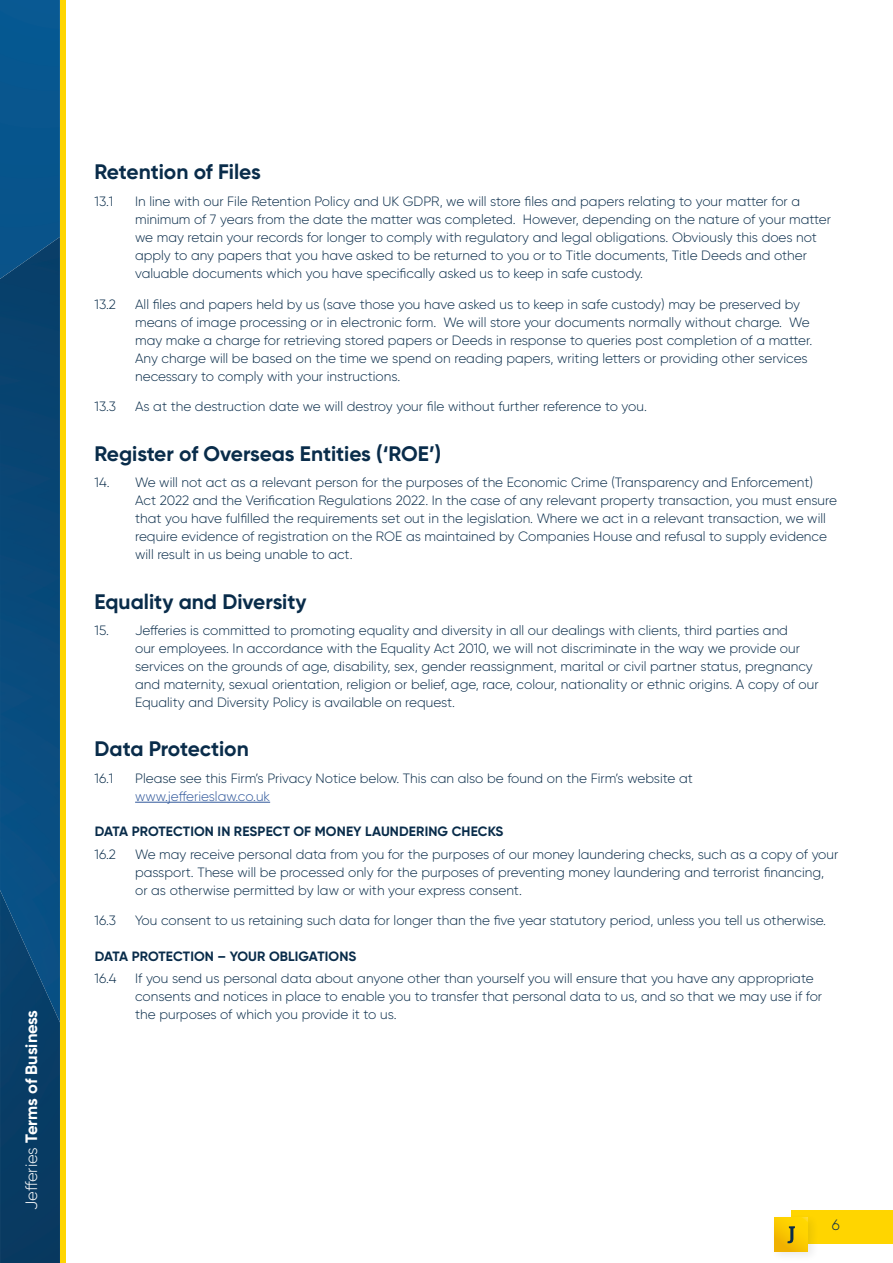
<style>
.page{position:relative;width:893px;height:1263px;background:#fff}
.page>*{position:absolute;margin:0;border:0;box-sizing:border-box;transform-origin:0 0}
.t1{font:700 21px "Gilroy";color:#092c4a}
.t2{font:700 16.5px "Gilroy";color:#fff}
.t3{font:300 15px "Gilroy";color:#092c4a}
.t4{font:300 13.5px/18px "Gilroy";color:#092c4a}
.t5{font:700 13.5px "Gilroy";letter-spacing:.01em;color:#092c4a}
.t6{font:300 13.5px "Gilroy";color:#30589b}
.s1{font-weight:300}
</style>
<div class="page">
<div style="left:0;top:0;width:60px;height:237px;background:#07568e"></div>
<img style="left:0;top:237px;width:60px;height:653px">
<img style="left:0;top:890px;width:60px;height:373px">
<div style="left:60px;top:0;width:6px;height:1263px;background:#ffd500"></div>
<div style="left:791px;top:1210px;width:102px;height:33px;background:#ffd500"></div>
<div style="left:769px;top:1213px;width:50px;height:49px;background:#1b1c20;opacity:.1"></div>
<svg style="left:774px;top:1218px;width:34px;height:33px"></svg>
<svg style="left:787px;top:1226px;width:8px;height:17px"></svg>
<hr style="left:135px;top:802px;width:135px;height:1px;background:#30589b">
<p class="t2" style="left:21px;top:1210px;width:201px;rotate:-90deg"><span class="s1">Jefferies</span> Terms of Business</p>
<h1 class="t1" style="left:95px;top:159px;width:168px">Retention of Files</h1>
<p class="t4" style="left:95px;top:192px;width:20px">13.1</p>
<p class="t4" style="left:135px;top:192px;width:697px">In line with our File Retention Policy and UK GDPR, we will store files and papers relating to your matter for a minimum of 7 years from the date the matter was completed. However, depending on the nature of your matter we may retain your records for longer to comply with regulatory and legal obligations. Obviously this does not apply to any papers that you have asked to be returned to you or to Title documents, Title Deeds and other valuable documents which you have specifically asked us to keep in safe custody.</p>
<p class="t4" style="left:95px;top:295px;width:23px">13.2</p>
<p class="t4" style="left:135px;top:295px;width:679px">All files and papers held by us (save those you have asked us to keep in safe custody) may be preserved by means of image processing or in electronic form. We will store your documents normally without charge. We may make a charge for retrieving stored papers or Deeds in response to queries post completion of a matter.<br>Any charge will be based on the time we spend on reading papers, writing letters or providing other services necessary to comply with your instructions.</p>
<p class="t4" style="left:95px;top:398px;width:23px">13.3</p>
<p class="t4" style="left:135px;top:398px;width:513px">As at the destruction date we will destroy your file without further reference to you.</p>
<h1 class="t1" style="left:95px;top:440px;width:348px">Register of Overseas Entities (‘ROE’)</h1>
<p class="t4" style="left:135px;top:473px;width:703px;text-indent:-40px">14. We will not act as a relevant person for the purposes of the Economic Crime (Transparency and Enforcement)<br>Act 2022 and the Verification Regulations 2022. In the case of any relevant property transaction, you must ensure that you have fulfilled the requirements set out in the legislation. Where we act in a relevant transaction, we will require evidence of registration on the ROE as maintained by Companies House and refusal to supply evidence will result in us being unable to act.</p>
<h1 class="t1" style="left:95px;top:588px;width:214px">Equality and Diversity</h1>
<p class="t4" style="left:135px;top:621px;width:685px;text-indent:-40px">15. Jefferies is committed to promoting equality and diversity in all our dealings with clients, third parties and<br>our employees. In accordance with the Equality Act 2010, we will not discriminate in the way we provide our services on the grounds of age, disability, sex, gender reassignment, marital or civil partner status, pregnancy and maternity, sexual orientation, religion or belief, age, race, colour, nationality or ethnic origins. A copy of our Equality and Diversity Policy is available on request.</p>
<h1 class="t1" style="left:95px;top:736px;width:156px">Data Protection</h1>
<p class="t4" style="left:95px;top:769px;width:20px">16.1</p>
<p class="t4" style="left:135px;top:769px;width:559px">Please see this Firm’s Privacy Notice below. This can also be found on the Firm’s website at</p>
<p class="t6" style="left:135px;top:788px;width:137px">www.jefferieslaw.co.uk</p>
<p class="t5" style="left:95px;top:823px;width:410px">DATA PROTECTION IN RESPECT OF MONEY LAUNDERING CHECKS</p>
<p class="t4" style="left:95px;top:845px;width:23px">16.2</p>
<p class="t4" style="left:135px;top:845px;width:705px">We may receive personal data from you for the purposes of our money laundering checks, such as a copy of your passport. These will be processed only for the purposes of preventing money laundering and terrorist financing, or as otherwise permitted by law or with your express consent.</p>
<p class="t4" style="left:95px;top:911px;width:23px">16.3</p>
<p class="t4" style="left:135px;top:911px;width:692px">You consent to us retaining such data for longer than the five year statutory period, unless you tell us otherwise.</p>
<p class="t5" style="left:95px;top:948px;width:263px">DATA PROTECTION – YOUR OBLIGATIONS</p>
<p class="t4" style="left:95px;top:969px;width:24px">16.4</p>
<p class="t4" style="left:135px;top:969px;width:689px">If you send us personal data about anyone other than yourself you will ensure that you have any appropriate consents and notices in place to enable you to transfer that personal data to us, and so that we may use if for the purposes of which you provide it to us.</p>
<p class="t3" style="left:832px;top:1215px;width:10px">6</p>
</div>
